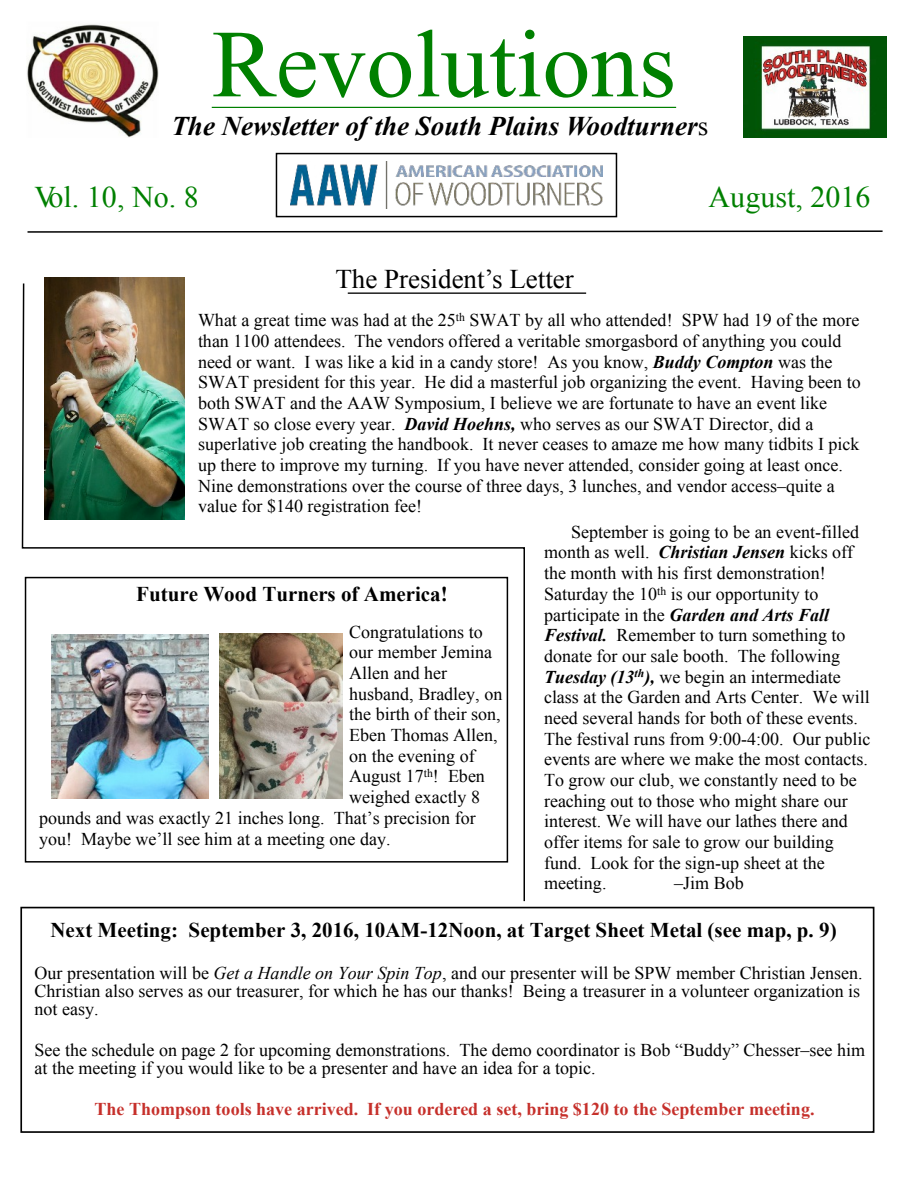
<style>
.page{position:relative;width:918px;height:1188px;background:#fff}
.page>*{position:absolute;margin:0;border:0;box-sizing:border-box;transform-origin:0 0}
.t1{font:96px "Times New Roman";color:#008000}
.t2{font:30px "Times New Roman";color:#008000}
.t3{font:italic 700 27px "Times New Roman";color:#000}
.t4{font:27px "Times New Roman";color:#000}
.t5{font:700 21px "Times New Roman";color:#000}
.t6{font:18px/20.7px "Times New Roman";color:#000}
.t7{font:700 18px "Times New Roman";color:#c6302b}
.s1{font-weight:400;font-style:normal}
.s2{font-weight:700;font-style:italic}
.s3{font-style:italic}
</style>
<div class="page">
<img style="left:743px;top:36px;width:143px;height:102px">
<img style="left:27px;top:24px;width:131px;height:114px">
<img style="left:290px;top:162px;width:313px;height:47px">
<hr style="left:212px;top:107px;width:464px;height:1px;background:#008000">
<svg style="left:27px;top:230px;width:856px;height:3px"></svg>
<div style="left:276px;top:153px;width:341px;height:64px;border:2px solid #000"></div>
<hr style="left:348px;top:292px;width:238px;height:2px;background:#000">
<img style="left:45px;top:277px;width:139px;height:5px">
<div style="left:20px;top:907px;width:854px;height:226px;border:2px solid #000"></div>
<img style="left:21px;top:282px;width:505px;height:620px">
<h1 class="t1" style="left:212px;top:30px;width:466px">Revolutions</h1>
<h3 class="t3" style="left:172px;top:116px;width:538px">The Newsletter of the South Plains Woodturner<span class="s1">s</span></h3>
<h2 class="t2" style="left:35px;top:186px;width:166px">Vol. 10, No. 8</h2>
<h2 class="t2" style="left:709px;top:186px;width:163px">August, 2016</h2>
<h3 class="t4" style="left:335px;top:270px;width:240px">The President’s Letter</h3>
<p class="t6" style="left:198px;top:312px;width:664px">What a great time was had at the 25<sup>th</sup> SWAT by all who attended! SPW had 19 of the more than 1100 attendees. The vendors offered a veritable smorgasbord of anything you could need or want. I was like a kid in a candy store! As you know, <span class="s2">Buddy Compton</span> was the SWAT president for this year. He did a masterful job organizing the event. Having been to both SWAT and the AAW Symposium, I believe we are fortunate to have an event like SWAT so close every year. <span class="s2">David Hoehns,</span> who serves as our SWAT Director, did a superlative job creating the handbook. It never ceases to amaze me how many tidbits I pick up there to improve my turning. If you have never attended, consider going at least once.<br>Nine demonstrations over the course of three days, 3 lunches, and vendor access–quite a value for $140 registration fee!</p>
<p class="t5" style="left:136px;top:587px;width:313px">Future Wood Turners of America!</p>
<p class="t6" style="left:349px;top:623px;width:135px">Congratulations to</p>
<p class="t6" style="left:349px;top:644px;width:145px">our member Jemina</p>
<p class="t6" style="left:349px;top:664px;width:100px">Allen and her</p>
<p class="t6" style="left:349px;top:685px;width:155px">husband, Bradley, on</p>
<p class="t6" style="left:349px;top:706px;width:153px">the birth of their son,</p>
<p class="t6" style="left:349px;top:726px;width:150px">Eben Thomas Allen,</p>
<p class="t6" style="left:349px;top:747px;width:127px">on the evening of</p>
<p class="t6" style="left:349px;top:768px;width:137px">August 17<sup>th</sup>! Eben</p>
<p class="t6" style="left:349px;top:789px;width:132px">weighed exactly 8</p>
<p class="t6" style="left:39px;top:809px;width:438px">pounds and was exactly 21 inches long. That’s precision for</p>
<p class="t6" style="left:39px;top:830px;width:353px">you! Maybe we’ll see him at a meeting one day.</p>
<p class="t6" style="left:544px;top:523px;width:328px;text-indent:27px">September is going to be an event-filled month as well. <span class="s2">Christian Jensen</span> kicks off the month with his first demonstration!<br>Saturday the 10<sup>th</sup> is our opportunity to participate in the <span class="s2">Garden and Arts Fall Festival.</span> Remember to turn something to donate for our sale booth. The following <span class="s2">Tuesday (13</span><sup>th</sup><span class="s2">),</span> we begin an intermediate class at the Garden and Arts Center. We will need several hands for both of these events.<br>The festival runs from 9:00-4:00. Our public events are where we make the most contacts.<br>To grow our club, we constantly need to be reaching out to those who might share our interest. We will have our lathes there and offer items for sale to grow our building fund. Look for the sign-up sheet at the meeting.</p>
<p class="t6" style="left:674px;top:875px;width:71px">–Jim Bob</p>
<p class="t5" style="left:50px;top:923px;width:788px">Next Meeting: September 3, 2016, 10AM-12Noon, at Target Sheet Metal (see map, p. 9)</p>
<p class="t6" style="left:35px;top:965px;width:830px;line-height:18px">Our presentation will be <span class="s3">Get a Handle on Your Spin Top</span>, and our presenter will be SPW member Christian Jensen.<br>Christian also serves as our treasurer, for which he has our thanks! Being a treasurer in a volunteer organization is not easy.</p>
<p class="t6" style="left:35px;top:1043px;width:832px;line-height:18px">See the schedule on page 2 for upcoming demonstrations. The demo coordinator is Bob “Buddy” Chesser–see him at the meeting if you would like to be a presenter and have an idea for a topic.</p>
<p class="t7" style="left:95px;top:1103px;width:722px">The Thompson tools have arrived. If you ordered a set, bring $120 to the September meeting.</p>
</div>
